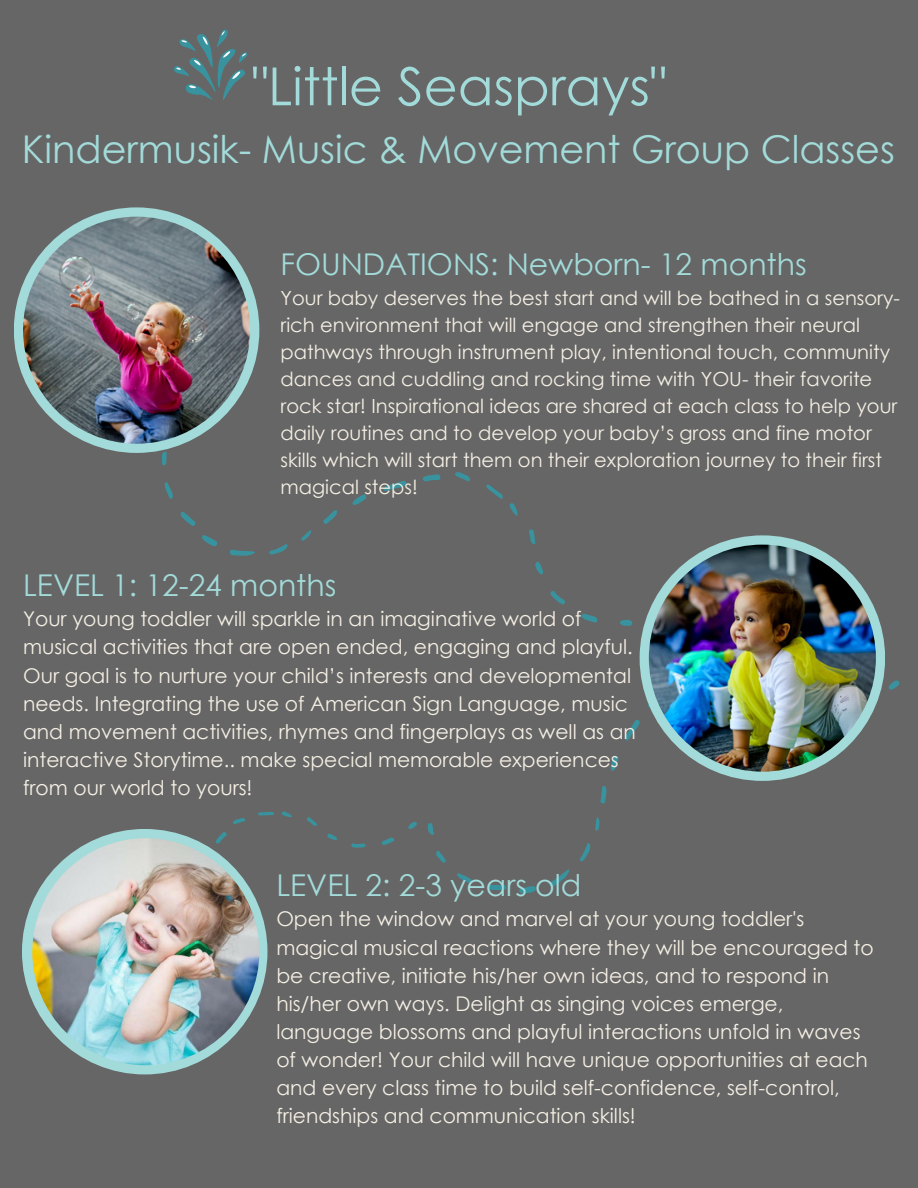
<style>
.page{position:relative;width:918px;height:1188px;background:#666}
.page>*{position:absolute;margin:0;border:0;box-sizing:border-box;transform-origin:0 0}
.t1{font:52.5px "Century Gothic";color:#a2dbd9}
.t2{font:38.25px "Century Gothic";color:#a2dbd9}
.t3{font:30px "Century Gothic";color:#a2dbd9}
.t4{font:20.25px/28.2px "Century Gothic";color:#f5efe4}
.t5{font:19.5px/27px "Century Gothic";color:#f5efe4}
</style>
<div class="page">
<div style="left:14px;top:207px;width:245px;height:246px;background:#a2dbd9;border-radius:50%"></div>
<svg style="left:625px;top:720px;width:15px;height:21px"></svg>
<svg style="left:549px;top:869px;width:21px;height:18px"></svg>
<svg style="left:519px;top:886px;width:17px;height:8px"></svg>
<svg style="left:488px;top:885px;width:19px;height:6px"></svg>
<svg style="left:579px;top:843px;width:12px;height:19px"></svg>
<svg style="left:600px;top:786px;width:7px;height:18px"></svg>
<svg style="left:610px;top:755px;width:9px;height:16px"></svg>
<svg style="left:457px;top:873px;width:15px;height:11px"></svg>
<svg style="left:888px;top:680px;width:12px;height:10px"></svg>
<svg style="left:436px;top:851px;width:10px;height:12px"></svg>
<svg style="left:428px;top:823px;width:6px;height:12px"></svg>
<svg style="left:595px;top:817px;width:5px;height:14px"></svg>
<div style="left:640px;top:535px;width:245px;height:246px;background:#a2dbd9;border-radius:50%"></div>
<svg style="left:383px;top:481px;width:24px;height:10px"></svg>
<svg style="left:230px;top:549px;width:25px;height:7px"></svg>
<svg style="left:202px;top:535px;width:16px;height:12px"></svg>
<svg style="left:422px;top:474px;width:19px;height:8px"></svg>
<svg style="left:180px;top:512px;width:16px;height:14px"></svg>
<svg style="left:581px;top:613px;width:16px;height:10px"></svg>
<svg style="left:269px;top:544px;width:19px;height:11px"></svg>
<svg style="left:323px;top:510px;width:14px;height:14px"></svg>
<svg style="left:550px;top:591px;width:15px;height:14px"></svg>
<svg style="left:352px;top:494px;width:15px;height:11px"></svg>
<svg style="left:164px;top:482px;width:9px;height:17px"></svg>
<svg style="left:455px;top:472px;width:15px;height:10px"></svg>
<svg style="left:535px;top:562px;width:8px;height:13px"></svg>
<svg style="left:529px;top:529px;width:7px;height:15px"></svg>
<svg style="left:620px;top:620px;width:13px;height:6px"></svg>
<svg style="left:157px;top:450px;width:10px;height:16px"></svg>
<svg style="left:486px;top:484px;width:32px;height:32px"></svg>
<svg style="left:301px;top:530px;width:11px;height:11px"></svg>
<img style="left:23px;top:217px;width:227px;height:227px;border-radius:50%">
<svg style="left:216px;top:832px;width:11px;height:12px"></svg>
<svg style="left:382px;top:837px;width:12px;height:8px"></svg>
<svg style="left:258px;top:812px;width:16px;height:4px"></svg>
<svg style="left:351px;top:843px;width:15px;height:5px"></svg>
<svg style="left:233px;top:818px;width:13px;height:6px"></svg>
<svg style="left:327px;top:833px;width:10px;height:7px"></svg>
<svg style="left:307px;top:817px;width:10px;height:9px"></svg>
<svg style="left:408px;top:822px;width:9px;height:7px"></svg>
<svg style="left:282px;top:811px;width:10px;height:6px"></svg>
<div style="left:22px;top:829px;width:245px;height:245px;background:#a2dbd9;border-radius:50%"></div>
<img style="left:32px;top:838px;width:227px;height:227px;border-radius:50%">
<img style="left:649px;top:545px;width:227px;height:227px;border-radius:50%">
<svg style="left:174px;top:29px;width:74px;height:71px"></svg>
<h1 class="t1" style="left:252px;top:53px;width:416px">"Little Seasprays"</h1>
<h1 class="t2" style="left:22px;top:124px;width:875px">Kindermusik- Music &amp; Movement Group Classes</h1>
<p class="t3" style="left:281px;top:245px;width:528px">FOUNDATIONS: Newborn- 12 months</p>
<p class="t5" style="left:281px;top:284px;width:621px">Your baby deserves the best start and will be bathed in a sensory&shy;rich environment that will engage and strengthen their neural pathways through instrument play, intentional touch, community dances and cuddling and rocking time with YOU- their favorite rock star! Inspirational ideas are shared at each class to help your daily routines and to develop your baby’s gross and fine motor</p>
<p class="t5" style="left:281px;top:446px;width:603px">skills which will start them on their exploration journey to their first magical steps!</p>
<p class="t3" style="left:23px;top:566px;width:315px">LEVEL 1: 12-24 months</p>
<p class="t4" style="left:23px;top:604px;width:614px">Your young toddler will sparkle in an imaginative world of musical activities that are open ended, engaging and playful.<br>Our goal is to nurture your child’s interests and developmental needs. Integrating the use of American Sign Language, music and movement activities, rhymes and fingerplays as well as an interactive Storytime.. make special memorable experiences from our world to yours!</p>
<p class="t3" style="left:276px;top:866px;width:307px">LEVEL 2: 2-3 years old</p>
<p class="t4" style="left:276px;top:904px;width:599px">Open the window and marvel at your young toddler's magical musical reactions where they will be encouraged to be creative, initiate his/her own ideas, and to respond in his/her own ways. Delight as singing voices emerge, language blossoms and playful interactions unfold in waves of wonder! Your child will have unique opportunities at each and every class time to build self-confidence, self-control, friendships and communication skills!</p>
</div>
